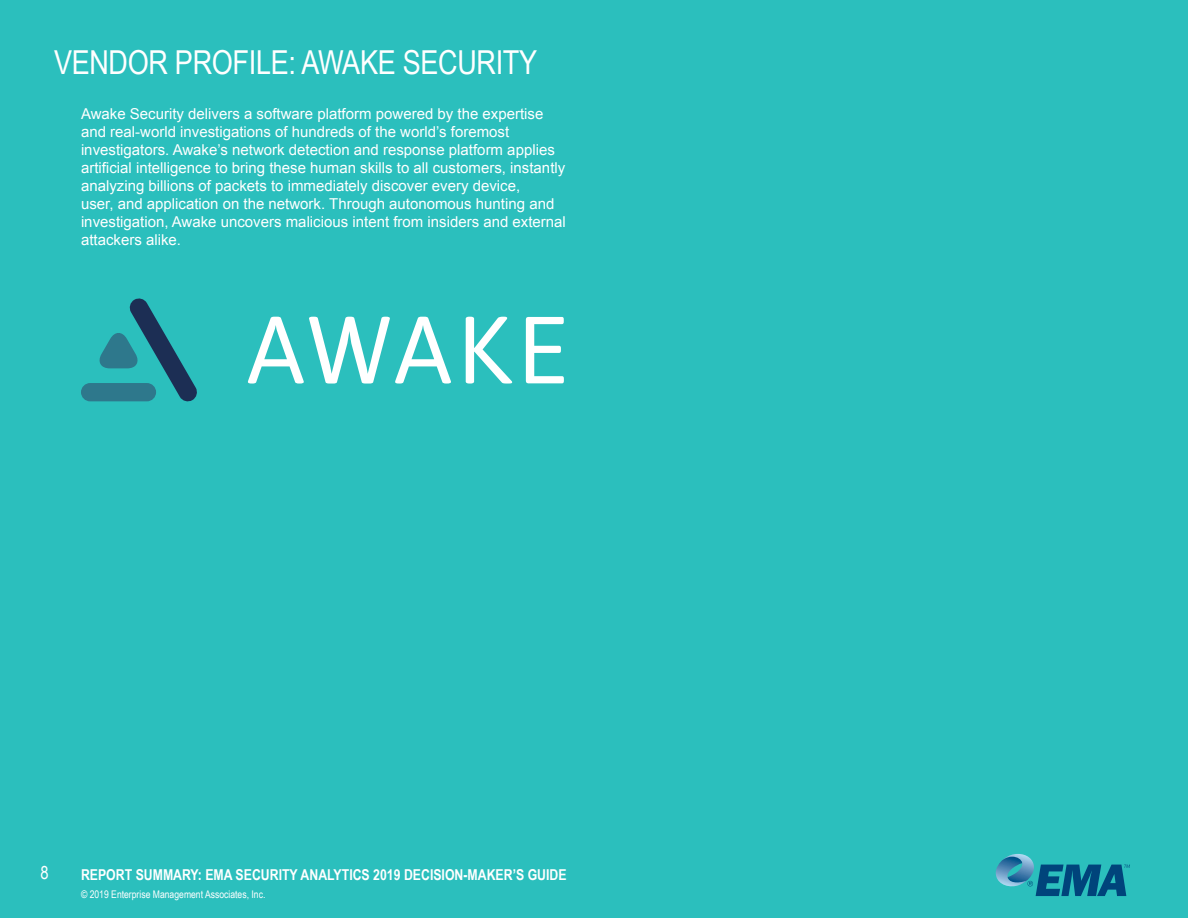
<style>
.page{position:relative;width:1188px;height:918px;background:#2bbfbd}
.page>*{position:absolute;margin:0;border:0;box-sizing:border-box;transform-origin:0 0}
.Heading_1{font:33px "Arial Narrow";letter-spacing:-.01em;color:#fff}
.SIDEBAR{font:18px "Arial Narrow";color:#fff}
.t1{font:15px/18px "Arial";color:#fff}
.table_text{font:700 15px "Arial Narrow";color:#fff}
.table_text-2{font:10.5px "Arial Narrow";color:#fff}
</style>
<div class="page">
<div style="left:81px;top:383px;width:75px;height:18px;background:#2e788c;border-radius:9px"></div>
<svg style="left:97px;top:298px;width:100px;height:104px"></svg>
<svg style="left:248px;top:317px;width:203px;height:67px"></svg>
<svg style="left:466px;top:317px;width:46px;height:67px"></svg>
<svg style="left:526px;top:317px;width:38px;height:66px"></svg>
<svg style="left:995px;top:854px;width:135px;height:42px"></svg>
<p class="Heading_1" style="left:54px;top:38px;width:485px">VENDOR PROFILE: AWAKE SECURITY</p>
<p class="t1" style="left:81px;top:105px;width:486px">Awake Security delivers a software platform powered by the expertise and real-world investigations of hundreds of the world’s foremost investigators. Awake’s network detection and response platform applies artificial intelligence to bring these human skills to all customers, instantly analyzing billions of packets to immediately discover every device,<br>user, and application on the network. Through autonomous hunting and investigation, Awake uncovers malicious intent from insiders and external attackers alike.</p>
<p class="SIDEBAR" style="left:40px;top:860px;width:10px">8</p>
<p class="table_text" style="left:81px;top:863px;width:487px">REPORT SUMMARY: EMA SECURITY ANALYTICS 2019 DECISION-MAKER’S GUIDE</p>
<p class="table_text-2" style="left:81px;top:886px;width:186px">© 2019 Enterprise Management Associates, Inc.</p>
</div>
